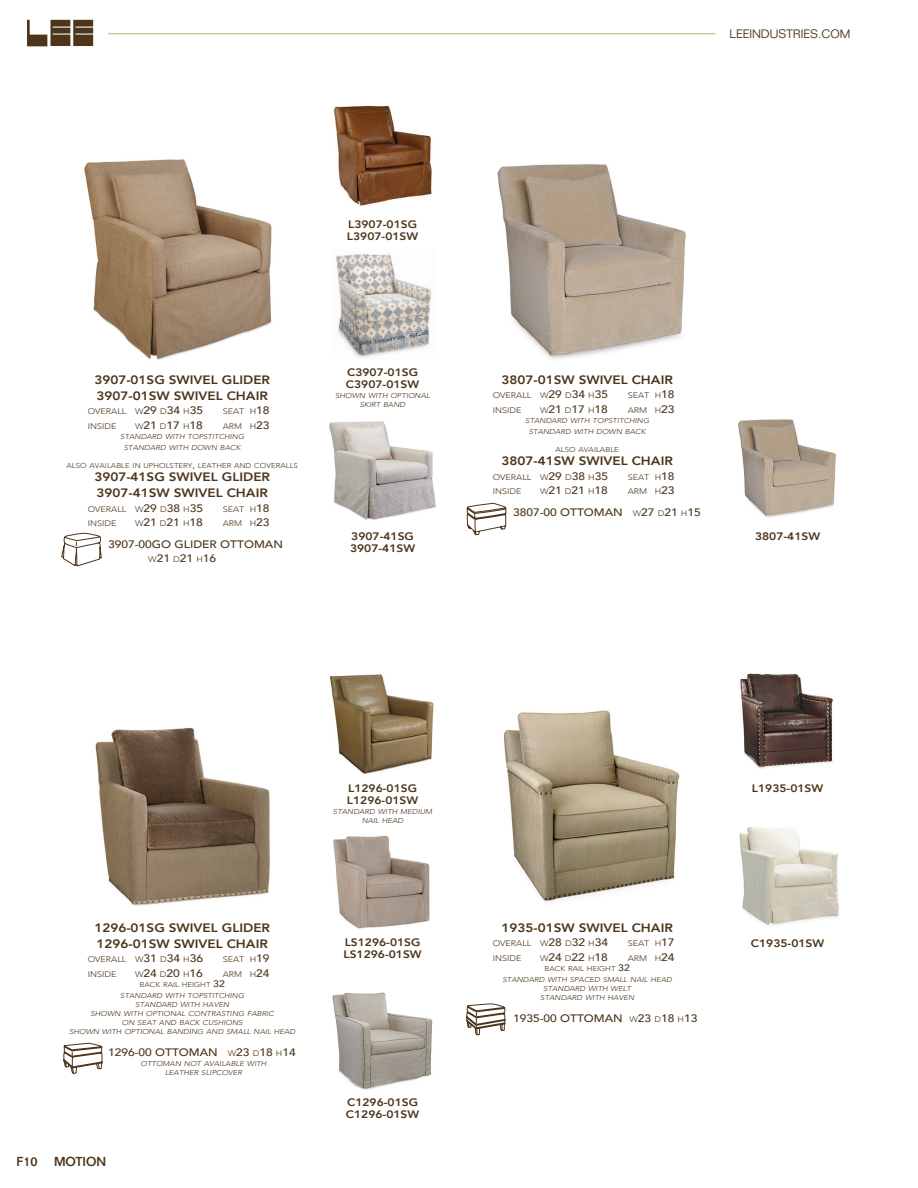
<style>
.page{position:relative;width:918px;height:1188px;background:#fff}
.page>*{position:absolute;margin:0;border:0;box-sizing:border-box;transform-origin:0 0}
.t1{font:500 12.75px "Folio Std";color:#4c351b}
.t2{font:800 12.15px "Avenir";color:#4c351b;scale:1.11 1}
.t3{font:300 12px "Folio Std";color:#4c351b}
.t4{font:500 10.8px "Avenir";color:#4c351b;scale:1.11 1}
.t5{font:800 10.8px "Avenir";color:#4c351b;scale:1.11 1}
.t6{font:300 8.1px "Avenir";color:#4c351b;scale:1.11 1}
.t7{font:italic 300 7.05px "Avenir";color:#4c351b;scale:1.11 1}
.t8{font:300 7.05px "Avenir";color:#4c351b;scale:1.11 1}
.s1{font-weight:500;font-size:10.8px}
.s2{font-weight:300;font-size:8.1px}
.s3{font-size:9.45px}
.s4{font-style:inherit}
.s5{font-weight:500;font-size:9.45px}
</style>
<div class="page">
<img style="left:95px;top:727px;width:175px;height:179px">
<hr style="left:108px;top:33px;width:608px;height:1px;background:#b1b579">
<svg style="left:26px;top:20px;width:67px;height:27px"></svg>
<img style="left:740px;top:673px;width:93px;height:96px">
<img style="left:739px;top:827px;width:100px;height:98px">
<img style="left:503px;top:710px;width:177px;height:192px">
<svg style="left:466px;top:1003px;width:40px;height:33px"></svg>
<img style="left:330px;top:674px;width:104px;height:101px">
<img style="left:333px;top:835px;width:97px;height:94px">
<svg style="left:63px;top:1043px;width:40px;height:31px"></svg>
<img style="left:333px;top:105px;width:99px;height:101px">
<img style="left:336px;top:254px;width:96px;height:104px">
<img style="left:497px;top:164px;width:190px;height:195px">
<img style="left:84px;top:159px;width:188px;height:201px">
<svg style="left:61px;top:533px;width:41px;height:33px"></svg>
<svg style="left:466px;top:503px;width:41px;height:33px"></svg>
<img style="left:329px;top:421px;width:107px;height:99px">
<img style="left:738px;top:419px;width:99px;height:99px">
<img style="left:332px;top:992px;width:101px;height:98px">
<p class="t3" style="left:730px;top:27px;width:122px">LEEINDUSTRIES.COM</p>
<p class="t5" style="left:348px;top:216px;width:64px">L3907-01SG</p>
<p class="t5" style="left:347px;top:228px;width:66px">L3907-01SW</p>
<p class="t2" style="left:94px;top:370px;width:160px">3907-01SG SWIVEL GLIDER</p>
<p class="t2" style="left:97px;top:386px;width:156px">3907-01SW SWIVEL CHAIR</p>
<p class="t6" style="left:88px;top:407px;width:105px">OVERALL W<span class="s1">29</span> D<span class="s1">34</span> H<span class="s1">35</span></p>
<p class="t6" style="left:223px;top:407px;width:44px">SEAT H<span class="s1">18</span></p>
<p class="t6" style="left:88px;top:421px;width:27px">INSIDE</p>
<p class="t4" style="left:135px;top:416px;width:63px"><span class="s2">W</span>21 <span class="s2">D</span>17 <span class="s2">H</span>18</p>
<p class="t6" style="left:223px;top:421px;width:44px">ARM H<span class="s1">23</span></p>
<p class="t7" style="left:120px;top:433px;width:113px">STANDARD WITH TOPSTITCHING</p>
<p class="t7" style="left:124px;top:443px;width:107px">STANDARD WITH DOWN BACK</p>
<p class="t8" style="left:67px;top:461px;width:210px">ALSO AVAILABLE IN UPHOLSTERY<span class="s3">,</span> LEATHER AND COVERALLS</p>
<p class="t2" style="left:94px;top:467px;width:160px">3907-41SG SWIVEL GLIDER</p>
<p class="t2" style="left:97px;top:484px;width:156px">3907-41SW SWIVEL CHAIR</p>
<p class="t6" style="left:88px;top:504px;width:105px">OVERALL W<span class="s1">29</span> D<span class="s1">38</span> H<span class="s1">35</span></p>
<p class="t6" style="left:223px;top:504px;width:44px">SEAT H<span class="s1">18</span></p>
<p class="t6" style="left:88px;top:519px;width:27px">INSIDE</p>
<p class="t4" style="left:135px;top:513px;width:63px"><span class="s2">W</span>21 <span class="s2">D</span>21 <span class="s2">H</span>18</p>
<p class="t6" style="left:223px;top:519px;width:44px">ARM H<span class="s1">23</span></p>
<p class="t4" style="left:108px;top:535px;width:159px">3907-00GO GLIDER <span class="s4">OTTOMAN</span></p>
<p class="t4" style="left:148px;top:549px;width:63px"><span class="s2">W</span>21 <span class="s2">D</span>21 <span class="s2">H</span>16</p>
<p class="t5" style="left:347px;top:364px;width:65px">C3907-01SG</p>
<p class="t5" style="left:346px;top:376px;width:68px">C3907-01SW</p>
<p class="t7" style="left:335px;top:392px;width:87px">SHOWN WITH OPTIONAL</p>
<p class="t7" style="left:360px;top:401px;width:42px">SKIRT BAND</p>
<p class="t2" style="left:502px;top:370px;width:156px">3807-01SW SWIVEL CHAIR</p>
<p class="t6" style="left:493px;top:391px;width:105px">OVERALL W<span class="s1">29</span> D<span class="s1">34</span> H<span class="s1">35</span></p>
<p class="t6" style="left:628px;top:391px;width:44px">SEAT H<span class="s1">18</span></p>
<p class="t6" style="left:493px;top:405px;width:27px">INSIDE</p>
<p class="t4" style="left:540px;top:400px;width:63px"><span class="s2">W</span>21 <span class="s2">D</span>17 <span class="s2">H</span>18</p>
<p class="t6" style="left:628px;top:405px;width:44px">ARM H<span class="s1">23</span></p>
<p class="t7" style="left:525px;top:417px;width:113px">STANDARD WITH TOPSTITCHING</p>
<p class="t7" style="left:529px;top:427px;width:107px">STANDARD WITH DOWN BACK</p>
<p class="t8" style="left:556px;top:445px;width:59px">ALSO AVAILABLE</p>
<p class="t2" style="left:502px;top:452px;width:156px">3807-41SW SWIVEL CHAIR</p>
<p class="t6" style="left:493px;top:472px;width:105px">OVERALL W<span class="s1">29</span> D<span class="s1">38</span> H<span class="s1">35</span></p>
<p class="t6" style="left:628px;top:472px;width:44px">SEAT H<span class="s1">18</span></p>
<p class="t6" style="left:493px;top:487px;width:27px">INSIDE</p>
<p class="t4" style="left:540px;top:481px;width:63px"><span class="s2">W</span>21 <span class="s2">D</span>21 <span class="s2">H</span>18</p>
<p class="t6" style="left:628px;top:487px;width:44px">ARM H<span class="s1">23</span></p>
<p class="t4" style="left:513px;top:503px;width:171px">3807-00 <span class="s4">OTTOMAN</span> <span class="s2">W</span>27 <span class="s2">D</span>21 <span class="s2">H</span>15</p>
<p class="t5" style="left:351px;top:528px;width:58px">3907-41SG</p>
<p class="t5" style="left:755px;top:528px;width:60px">3807-41SW</p>
<p class="t5" style="left:350px;top:540px;width:60px">3907-41SW</p>
<p class="t5" style="left:348px;top:779px;width:64px">L1296-01SG</p>
<p class="t5" style="left:347px;top:791px;width:66px">L1296-01SW</p>
<p class="t7" style="left:333px;top:807px;width:91px">STANDARD WITH MEDIUM</p>
<p class="t7" style="left:362px;top:816px;width:39px">NAIL HEAD</p>
<p class="t2" style="left:94px;top:918px;width:160px">1296-01SG SWIVEL GLIDER</p>
<p class="t2" style="left:97px;top:934px;width:156px">1296-01SW SWIVEL CHAIR</p>
<p class="t6" style="left:88px;top:955px;width:105px">OVERALL W<span class="s1">31</span> D<span class="s1">34</span> H<span class="s1">36</span></p>
<p class="t6" style="left:223px;top:955px;width:44px">SEAT H<span class="s1">19</span></p>
<p class="t6" style="left:88px;top:969px;width:27px">INSIDE</p>
<p class="t4" style="left:135px;top:964px;width:63px"><span class="s2">W</span>24 <span class="s2">D</span>20 <span class="s2">H</span>16</p>
<p class="t6" style="left:223px;top:969px;width:44px">ARM H<span class="s1">24</span></p>
<p class="t8" style="left:140px;top:981px;width:78px">BACK RAIL HEIGHT <span class="s5">32</span></p>
<p class="t7" style="left:120px;top:991px;width:113px">STANDARD WITH TOPSTITCHING</p>
<p class="t7" style="left:135px;top:1000px;width:86px">STANDARD WITH HAVEN</p>
<p class="t7" style="left:91px;top:1009px;width:167px">SHOWN WITH OPTIONAL CONTRASTING FABRIC</p>
<p class="t7" style="left:122px;top:1018px;width:110px">ON SEAT AND BACK CUSHIONS</p>
<p class="t7" style="left:69px;top:1027px;width:205px">SHOWN WITH OPTIONAL BANDING AND SMALL NAIL HEAD</p>
<p class="t4" style="left:108px;top:1043px;width:171px">1296-00 <span class="s4">OTTOMAN</span> <span class="s2">W</span>23 <span class="s2">D</span>18 <span class="s2">H</span>14</p>
<p class="t7" style="left:140px;top:1060px;width:115px">OTTOMAN NOT AVAILABLE WITH</p>
<p class="t7" style="left:165px;top:1069px;width:71px">LEATHER SLIPCOVER</p>
<p class="t1" style="left:16px;top:1153px;width:23px">F10</p>
<p class="t1" style="left:54px;top:1153px;width:54px">MOTION</p>
<p class="t5" style="left:345px;top:934px;width:70px">LS1296-01SG</p>
<p class="t5" style="left:344px;top:946px;width:72px">LS1296-01SW</p>
<p class="t5" style="left:347px;top:1094px;width:65px">C1296-01SG</p>
<p class="t5" style="left:346px;top:1106px;width:68px">C1296-01SW</p>
<p class="t2" style="left:502px;top:918px;width:156px">1935-01SW SWIVEL CHAIR</p>
<p class="t6" style="left:493px;top:939px;width:105px">OVERALL W<span class="s1">28</span> D<span class="s1">32</span> H<span class="s1">34</span></p>
<p class="t6" style="left:628px;top:939px;width:44px">SEAT H<span class="s1">17</span></p>
<p class="t6" style="left:493px;top:953px;width:27px">INSIDE</p>
<p class="t4" style="left:540px;top:948px;width:63px"><span class="s2">W</span>24 <span class="s2">D</span>22 <span class="s2">H</span>18</p>
<p class="t6" style="left:628px;top:953px;width:44px">ARM H<span class="s1">24</span></p>
<p class="t8" style="left:545px;top:965px;width:78px">BACK RAIL HEIGHT <span class="s5">32</span></p>
<p class="t7" style="left:502px;top:975px;width:154px">STANDARD WITH SPACED SMALL NAIL HEAD</p>
<p class="t7" style="left:543px;top:984px;width:81px">STANDARD WITH WELT</p>
<p class="t7" style="left:540px;top:993px;width:86px">STANDARD WITH HAVEN</p>
<p class="t4" style="left:513px;top:1009px;width:168px">1935-00 <span class="s4">OTTOMAN</span> <span class="s2">W</span>23 <span class="s2">D</span>18 <span class="s2">H</span>13</p>
<p class="t5" style="left:752px;top:779px;width:66px">L1935-01SW</p>
<p class="t5" style="left:751px;top:935px;width:68px">C1935-01SW</p>
</div>
